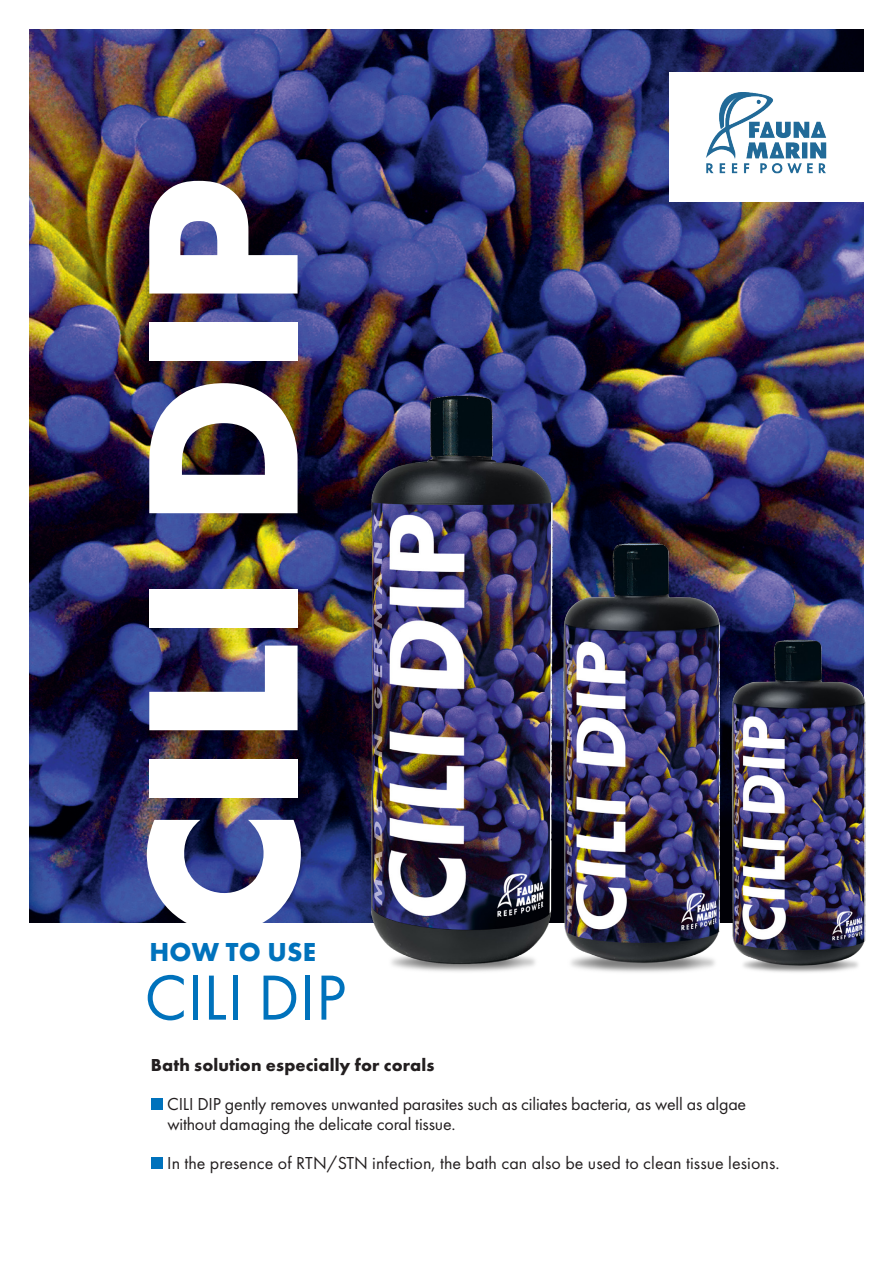
<style>
.page{position:relative;width:893px;height:1263px;background:#fff}
.page>*{position:absolute;margin:0;border:0;box-sizing:border-box;transform-origin:0 0}
.t1{font:700 222.3px "Futura PT";letter-spacing:-.01em;color:#fff}
.t2{font:66px "Futura PT";color:#0072bc}
.t3{font:700 27px "Futura PT";letter-spacing:.01em;color:#0072bc}
.t4{font:18px "Futura PT";letter-spacing:-.01em;color:#231f20}
.t5{font:700 18px "Futura PT";letter-spacing:.005em;color:#231f20}
</style>
<div class="page">
<img style="left:30px;top:30px;width:833px;height:893px">
<div style="left:670px;top:72px;width:223px;height:129px;background:#fff"></div>
<img style="left:706px;top:93px;width:121px;height:81px">
<div style="left:151px;top:1098px;width:12px;height:12px;background:#0072bc"></div>
<div style="left:151px;top:1157px;width:12px;height:12px;background:#0072bc"></div>
<img style="left:317px;top:356px;width:549px;height:617px">
<p class="t1" style="left:80px;top:942px;width:767px;rotate:-90deg">CILI DIP</p>
<p class="t3" style="left:149px;top:935px;width:168px">HOW TO USE</p>
<p class="t2" style="left:144px;top:958px;width:203px">CILI DIP</p>
<p class="t5" style="left:151px;top:1053px;width:285px">Bath solution especially for corals</p>
<p class="t4" style="left:167px;top:1093px;width:580px">CILI DIP gently removes unwanted parasites such as ciliates bacteria, as well as algae</p>
<p class="t4" style="left:167px;top:1113px;width:290px">without damaging the delicate coral tissue.</p>
<p class="t4" style="left:167px;top:1152px;width:614px">In the presence of RTN/STN infection, the bath can also be used to clean tissue lesions.</p>
</div>
